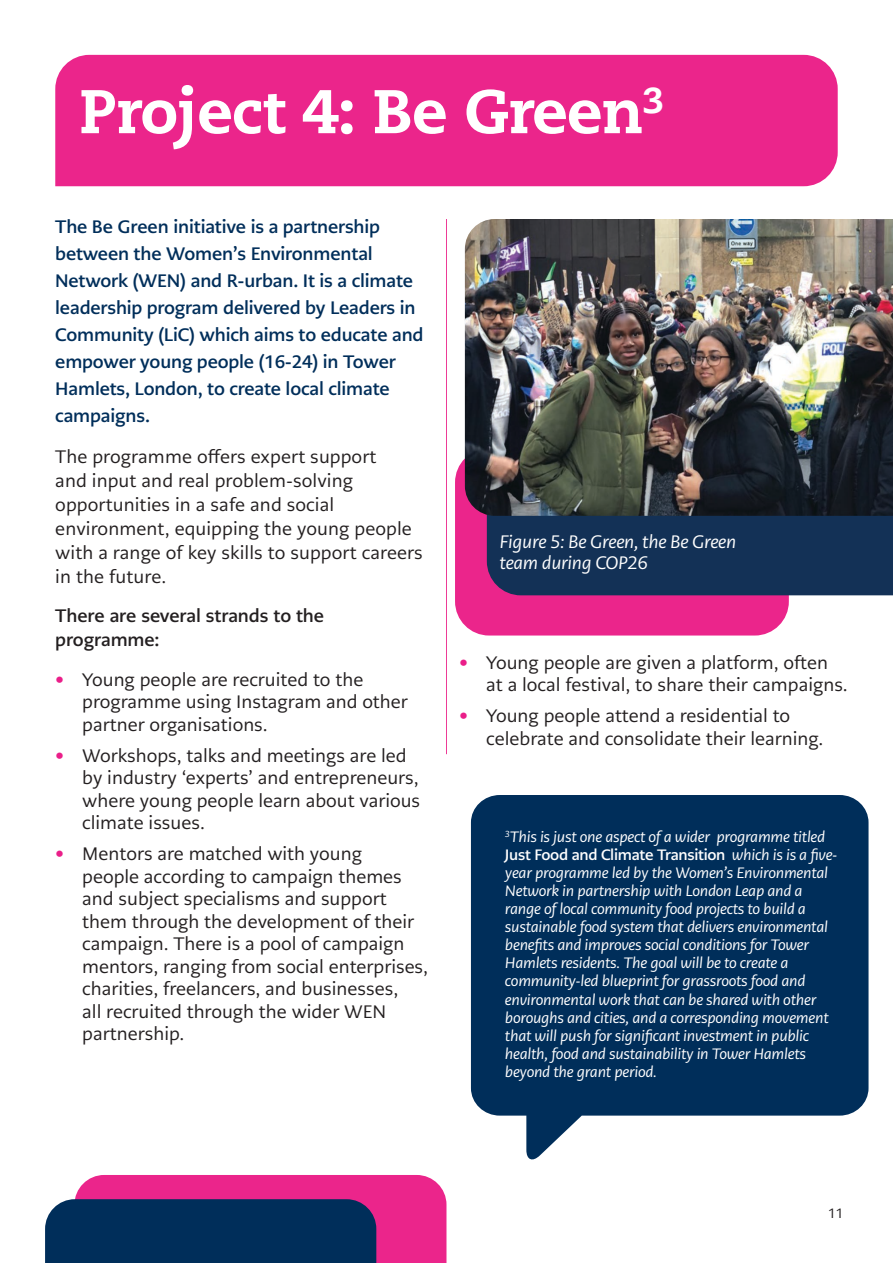
<style>
.page{position:relative;width:893px;height:1263px;background:#fff}
.page>*{position:absolute;margin:0;border:0;box-sizing:border-box;transform-origin:0 0}
.t1{font:800 61.5px "Caecilia LT Pro 85";letter-spacing:-.01em;color:#fff}
.t2{font:18px/22.5px "PMN Caecilia Sans Text";color:#231f20}
.t3{font:700 18px/27px "PMN Caecilia Sans Text";letter-spacing:-.01em;color:#002e5a}
.t4{font:italic 18px/21px "PMN Caecilia Sans Text";letter-spacing:-.02em;color:#fff}
.t5{font:700 18px/24px "PMN Caecilia Sans Text";letter-spacing:-.005em;color:#231f20}
.t6{font:italic 15px/18px "PMN Caecilia Sans Text";letter-spacing:-.02em;color:#fff}
.t7{font:13.5px "PMN Caecilia Sans Text";color:#231f20}
.s1{font-weight:700;color:#ea1e89}
.s2{font-weight:700;font-style:normal}
</style>
<div class="page">
<div style="left:55px;top:55px;width:783px;height:131px;background:#eb258b"></div>
<svg style="left:45px;top:1175px;width:401px;height:88px;background:#613272"></svg>
<hr style="left:446px;top:219px;width:1px;height:535px;background:#eb258b">
<div style="left:455px;top:448px;width:334px;height:187px;background:#eb258b"></div>
<div style="left:487px;top:516px;width:406px;height:79px;background:#133156"></div>
<img style="left:465px;top:219px;width:428px;height:297px">
<svg style="left:471px;top:795px;width:397px;height:365px;background:#1e476d"></svg>
<h1 class="t1" style="left:79px;top:69px;width:587px">Project 4: Be Green<sup>3</sup></h1>
<p class="t3" style="left:55px;top:213px;width:370px">The Be Green initiative is a partnership between the Women’s Environmental Network (WEN) and R-urban. It is a climate leadership program delivered by Leaders in Community (LiC) which aims to educate and empower young people (16-24) in Tower Hamlets, London, to create local climate campaigns.</p>
<p class="t2" style="left:55px;top:444px;width:369px;line-height:24px">The programme offers expert support<br>and input and real problem-solving opportunities in a safe and social environment, equipping the young people with a range of key skills to support careers in the future.</p>
<p class="t5" style="left:55px;top:604px;width:270px">There are several strands to the programme:</p>
<p class="t2" style="left:82px;top:668px;width:327px;text-indent:-27px"><span class="s1">•</span> Young people are recruited to the programme using Instagram and other partner organisations.</p>
<p class="t2" style="left:82px;top:744px;width:339px;text-indent:-27px"><span class="s1">•</span> Workshops, talks and meetings are led by industry ‘experts’ and entrepreneurs, where young people learn about various climate issues.</p>
<p class="t2" style="left:82px;top:843px;width:347px;text-indent:-27px"><span class="s1">•</span> Mentors are matched with young<br>people according to campaign themes and subject specialisms and support them through the development of their campaign. There is a pool of campaign mentors, ranging from social enterprises, charities, freelancers, and businesses,<br>all recruited through the wider WEN partnership.</p>
<p class="t4" style="left:500px;top:532px;width:238px">Figure 5: Be Green, the Be Green team during COP26</p>
<p class="t2" style="left:486px;top:651px;width:363px;text-indent:-27px"><span class="s1">•</span> Young people are given a platform, often at a local festival, to share their campaigns.</p>
<p class="t2" style="left:486px;top:705px;width:339px;text-indent:-27px"><span class="s1">•</span> Young people attend a residential to celebrate and consolidate their learning.</p>
<p class="t6" style="left:505px;top:828px;width:334px"><sup>3</sup>This is just one aspect of a wider programme titled <span class="s2">Just Food and Climate Transition</span> which is is a five&shy;year programme led by the Women’s Environmental Network in partnership with London Leap and a range of local community food projects to build a sustainable food system that delivers environmental benefits and improves social conditions for Tower Hamlets residents. The goal will be to create a community-led blueprint for grassroots food and environmental work that can be shared with other boroughs and cities, and a corresponding movement that will push for significant investment in public health, food and sustainability in Tower Hamlets beyond the grant period.</p>
<p class="t7" style="left:828px;top:1205px;width:17px">11</p>
</div>
